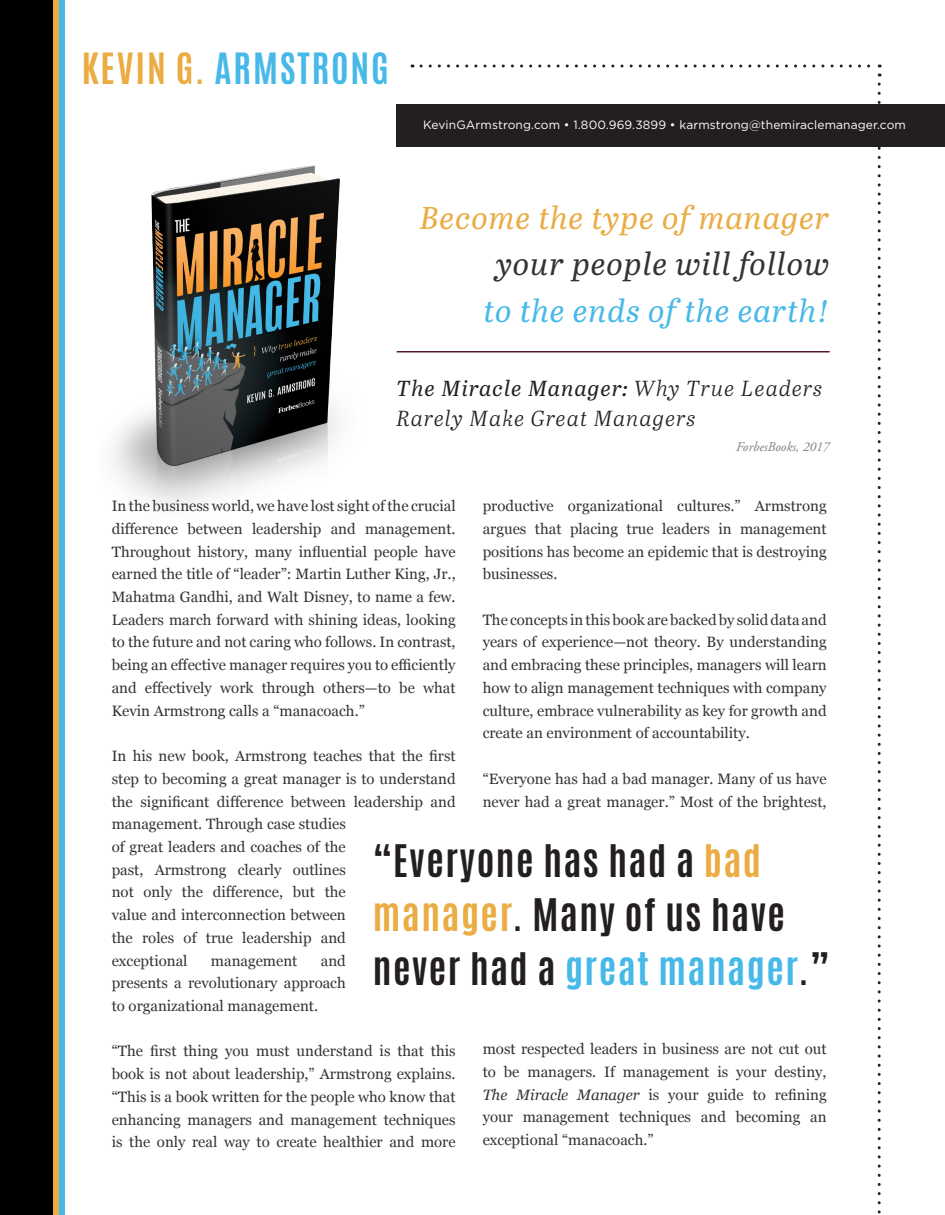
<style>
.page{position:relative;width:945px;height:1215px;background:#fff}
.page>*{position:absolute;margin:0;border:0;box-sizing:border-box;transform-origin:0 0}
.t1{font:700 37.5px/54px "Antonio";letter-spacing:.04em;color:#231f20}
.t2{font:700 36px "Antonio";letter-spacing:.05em;color:#47b9e8}
.t3{font:italic 31.5px/46.5px "Abril Text";letter-spacing:.03em;color:#eaac43;text-align:right}
.t4{font:italic 31.5px "Abril Text";letter-spacing:.03em;color:#47b9e8}
.t5{font:italic 21.75px/30px "Abril Text Lt";letter-spacing:.045em;color:#231f20}
.t6{font:15px/22.6px "Georgia";color:#323332;text-align:justify}
.t7{font:italic 13.5px "Adobe Garamond Pro";color:#7e7f7e}
.t8{font:12px "Gotham";letter-spacing:.01em;color:#fff}
.s1{color:#eaac43}
.s2{color:#323332}
.s3{font-family:"Abril Text"}
.s4{color:#47b9e8}
.s5{font-style:italic}
</style>
<div class="page">
<svg style="left:878px;top:84px;width:3px;height:1130px"></svg>
<svg style="left:421px;top:64px;width:459px;height:4px"></svg>
<img style="left:113px;top:165px;width:227px;height:340px">
<div style="left:0;top:0;width:53px;height:1215px;background:#000001"></div>
<div style="left:59px;top:0;width:5px;height:1215px;background:#47b9e8"></div>
<div style="left:53px;top:0;width:6px;height:1215px;background:#eaac43"></div>
<hr style="left:397px;top:351px;width:433px;height:1px;background:#581833">
<div style="left:397px;top:104px;width:548px;height:43px;background:#231f20"></div>
<p class="t2" style="left:82px;top:41px;width:309px"><span class="s1">KEVIN G.</span> ARMSTRONG</p>
<p class="t8" style="left:423px;top:117px;width:484px">KevinGArmstrong.com • 1.800.969.3899 • karmstrong@themiraclemanager.com</p>
<p class="t3" style="left:420px;top:193px;width:411px">Become the type of manager <span class="s2">your people will follow</span></p>
<p class="t4" style="left:484px;top:288px;width:347px">to the ends of the earth!</p>
<p class="t5" style="left:397px;top:372px;width:427px"><span class="s3">The Miracle Manager:</span> Why True Leaders<br>Rarely Make Great Managers</p>
<p class="t7" style="left:736px;top:439px;width:95px">ForbesBooks, 2017</p>
<p class="t6" style="left:483px;top:494px;width:345px">productive organizational cultures.” Armstrong argues that placing true leaders in management positions has become an epidemic that is destroying businesses.</p>
<p class="t6" style="left:483px;top:608px;width:345px">The concepts in this book are backed by solid data and years of experience—not theory. By understanding and embracing these principles, managers will learn how to align management techniques with company culture, embrace vulnerability as key for growth and create an environment of accountability.</p>
<p class="t6" style="left:483px;top:767px;width:345px">“Everyone has had a bad manager. Many of us have never had a great manager.” Most of the brightest,</p>
<p class="t6" style="left:112px;top:494px;width:346px">In the business world, we have lost sight of the crucial difference between leadership and management.<br>Throughout history, many influential people have earned the title of “leader”: Martin Luther King, Jr., Mahatma Gandhi, and Walt Disney, to name a few.<br>Leaders march forward with shining ideas, looking to the future and not caring who follows. In contrast, being an effective manager requires you to efficiently and effectively work through others—to be what Kevin Armstrong calls a “manacoach.”</p>
<p class="t6" style="left:112px;top:744px;width:345px;text-align:left">In his new book, Armstrong teaches that the first step to becoming a great manager is to understand the significant difference between leadership and management. Through case studies<br>of great leaders and coaches of the<br>past, Armstrong clearly outlines<br>not only the difference, but the<br>value and interconnection between<br>the roles of true leadership and<br>exceptional</p>
<p class="t1" style="left:373px;top:835px;width:458px">“Everyone has had a <span class="s1">bad manager</span>. Many of us have never had a <span class="s4">great manager</span>.”</p>
<p class="t6" style="left:112px;top:948px;width:236px;text-indent:209px">and presents a revolutionary approach to organizational management.</p>
<p class="t6" style="left:112px;top:1039px;width:345px">“The first thing you must understand is that this book is not about leadership,” Armstrong explains. “This is a book written for the people who know that enhancing managers and management techniques is the only real way to create healthier and more</p>
<p class="t6" style="left:211px;top:948px;width:88px">management</p>
<p class="t6" style="left:483px;top:1037px;width:345px">most respected leaders in business are not cut out to be managers. If management is your destiny, <span class="s5">The Miracle Manager</span> is your guide to refining your management techniques and becoming an exceptional “manacoach.”</p>
</div>
